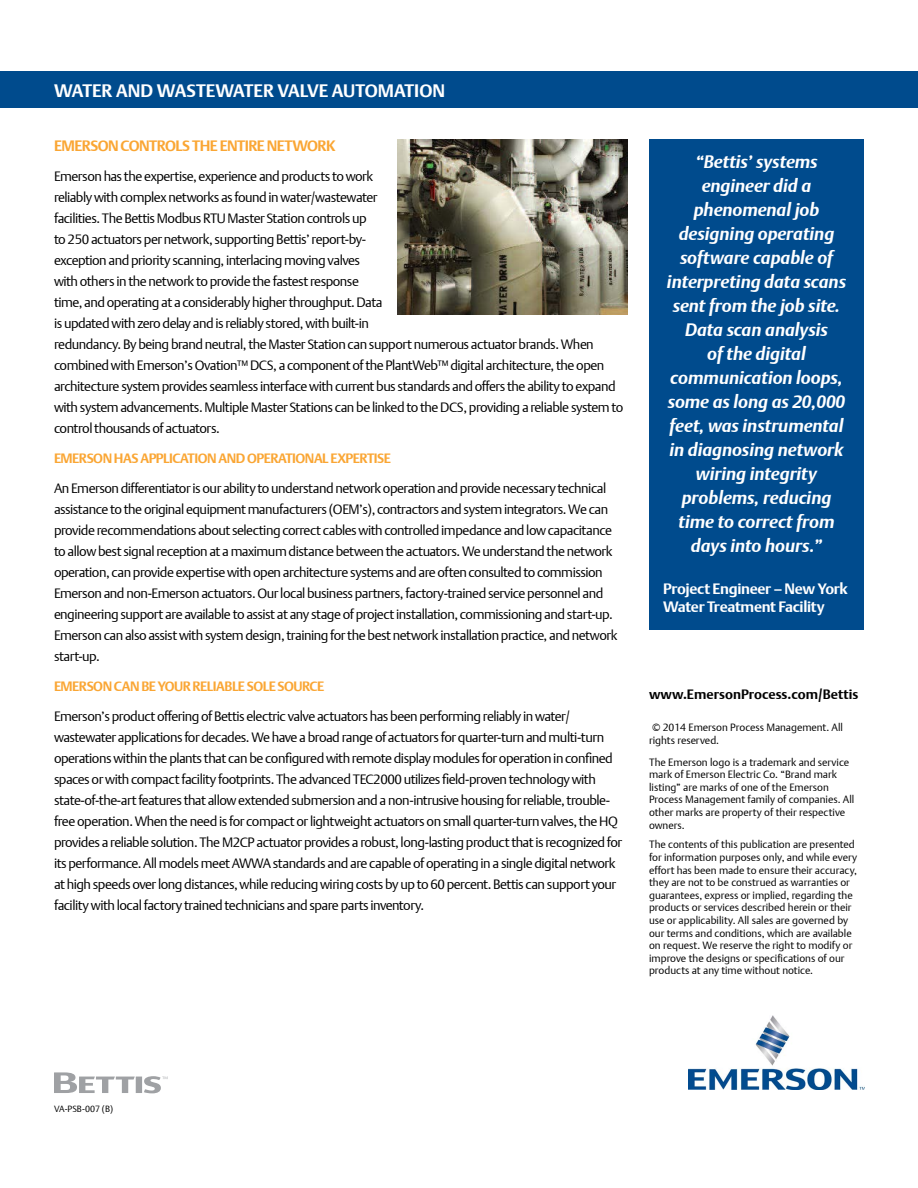
<style>
.page{position:relative;width:918px;height:1188px;background:#fff}
.page>*{position:absolute;margin:0;border:0;box-sizing:border-box;transform-origin:0 0}
.t1{font:italic 700 18px/24px "DTL Argo T";color:#fff;text-align:center}
.t2{font:700 18px "DTL Argo T";color:#fff}
.t3{font:700 15px/18px "DTL Argo T";letter-spacing:-.02em;color:#fff}
.t4{font:700 15px "DTL Argo T";letter-spacing:-.035em;color:#faa634}
.t5{font:13.5px/21px "DTL Argo T Light";letter-spacing:-.035em;color:#000}
.t6{font:700 13.5px "DTL Argo T";letter-spacing:-.035em;color:#faa634}
.t7{font:700 13.5px "DTL Argo T";color:#000}
.t8{font:10.5px/12.6px "DTL Argo T Light";color:#000}
.t9{font:9px "DTL Argo T Light";color:#000}
</style>
<div class="page">
<div style="left:0;top:71px;width:918px;height:37px;background:#004b8d"></div>
<div style="left:649px;top:140px;width:215px;height:490px;background:#004b8d"></div>
<img style="left:397px;top:140px;width:231px;height:174px">
<img style="left:688px;top:1016px;width:176px;height:73px">
<svg style="left:54px;top:1072px;width:114px;height:21px"></svg>
<h1 class="t2" style="left:54px;top:80px;width:393px">WATER AND WASTEWATER VALVE AUTOMATION</h1>
<p class="t4" style="left:54px;top:137px;width:283px">EMERSON CONTROLS THE ENTIRE NETWORK</p>
<p class="t5" style="left:54px;top:166px;width:571px">Emerson has the expertise, experience and products to work<br>reliably with complex networks as found in water/wastewater<br>facilities. The Bettis Modbus RTU Master Station controls up<br>to 250 actuators per network, supporting Bettis’ report-by-<br>exception and priority scanning, interlacing moving valves<br>with others in the network to provide the fastest response<br>time, and operating at a considerably higher throughput. Data<br>is updated with zero delay and is reliably stored, with built-in<br>redundancy. By being brand neutral, the Master Station can support numerous actuator brands. When combined with Emerson’s Ovation™ DCS, a component of the PlantWeb™ digital architecture, the open architecture system provides seamless interface with current bus standards and offers the ability to expand with system advancements. Multiple Master Stations can be linked to the DCS, providing a reliable system to control thousands of actuators.</p>
<p class="t6" style="left:54px;top:450px;width:339px">EMERSON HAS APPLICATION AND OPERATIONAL EXPERTISE</p>
<p class="t5" style="left:54px;top:478px;width:565px">An Emerson differentiator is our ability to understand network operation and provide necessary technical assistance to the original equipment manufacturers (OEM’s), contractors and system integrators. We can provide recommendations about selecting correct cables with controlled impedance and low capacitance to allow best signal reception at a maximum distance between the actuators. We understand the network operation, can provide expertise with open architecture systems and are often consulted to commission Emerson and non-Emerson actuators. Our local business partners, factory-trained service personnel and engineering support are available to assist at any stage of project installation, commissioning and start-up.<br>Emerson can also assist with system design, training for the best network installation practice, and network start-up.</p>
<p class="t6" style="left:54px;top:679px;width:272px">EMERSON CAN BE YOUR RELIABLE SOLE SOURCE</p>
<p class="t5" style="left:54px;top:706px;width:570px">Emerson’s product offering of Bettis electric valve actuators has been performing reliably in water/ wastewater applications for decades. We have a broad range of actuators for quarter-turn and multi-turn operations within the plants that can be configured with remote display modules for operation in confined spaces or with compact facility footprints. The advanced TEC2000 utilizes field-proven technology with state-of-the-art features that allow extended submersion and a non-intrusive housing for reliable, trouble&shy;free operation. When the need is for compact or lightweight actuators on small quarter-turn valves, the HQ provides a reliable solution. The M2CP actuator provides a robust, long-lasting product that is recognized for its performance. All models meet AWWA standards and are capable of operating in a single digital network at high speeds over long distances, while reducing wiring costs by up to 60 percent. Bettis can support your facility with local factory trained technicians and spare parts inventory.</p>
<p class="t1" style="left:667px;top:149px;width:181px">“Bettis’ systems engineer did a phenomenal job designing operating software capable of interpreting data scans sent from the job site.<br>Data scan analysis<br>of the digital communication loops, some as long as 20,000 feet, was instrumental in diagnosing network wiring integrity problems, reducing time to correct from days into hours.”</p>
<p class="t3" style="left:663px;top:579px;width:186px">Project Engineer – New York<br>Water Treatment Facility</p>
<p class="t7" style="left:649px;top:686px;width:211px">www.EmersonProcess.com/Bettis</p>
<p class="t8" style="left:649px;top:721px;width:195px">© 2014 Emerson Process Management. All rights reserved.</p>
<p class="t8" style="left:649px;top:755px;width:207px">The Emerson logo is a trademark and service mark of Emerson Electric Co. “Brand mark listing” are marks of one of the Emerson Process Management family of companies. All other marks are property of their respective owners.</p>
<p class="t8" style="left:649px;top:838px;width:210px">The contents of this publication are presented for information purposes only, and while every effort has been made to ensure their accuracy, they are not to be construed as warranties or guarantees, express or implied, regarding the products or services described herein or their use or applicability. All sales are governed by our terms and conditions, which are available on request. We reserve the right to modify or improve the designs or specifications of our products at any time without notice.</p>
<p class="t9" style="left:54px;top:1103px;width:61px">VA-PSB-007 (B)</p>
</div>
